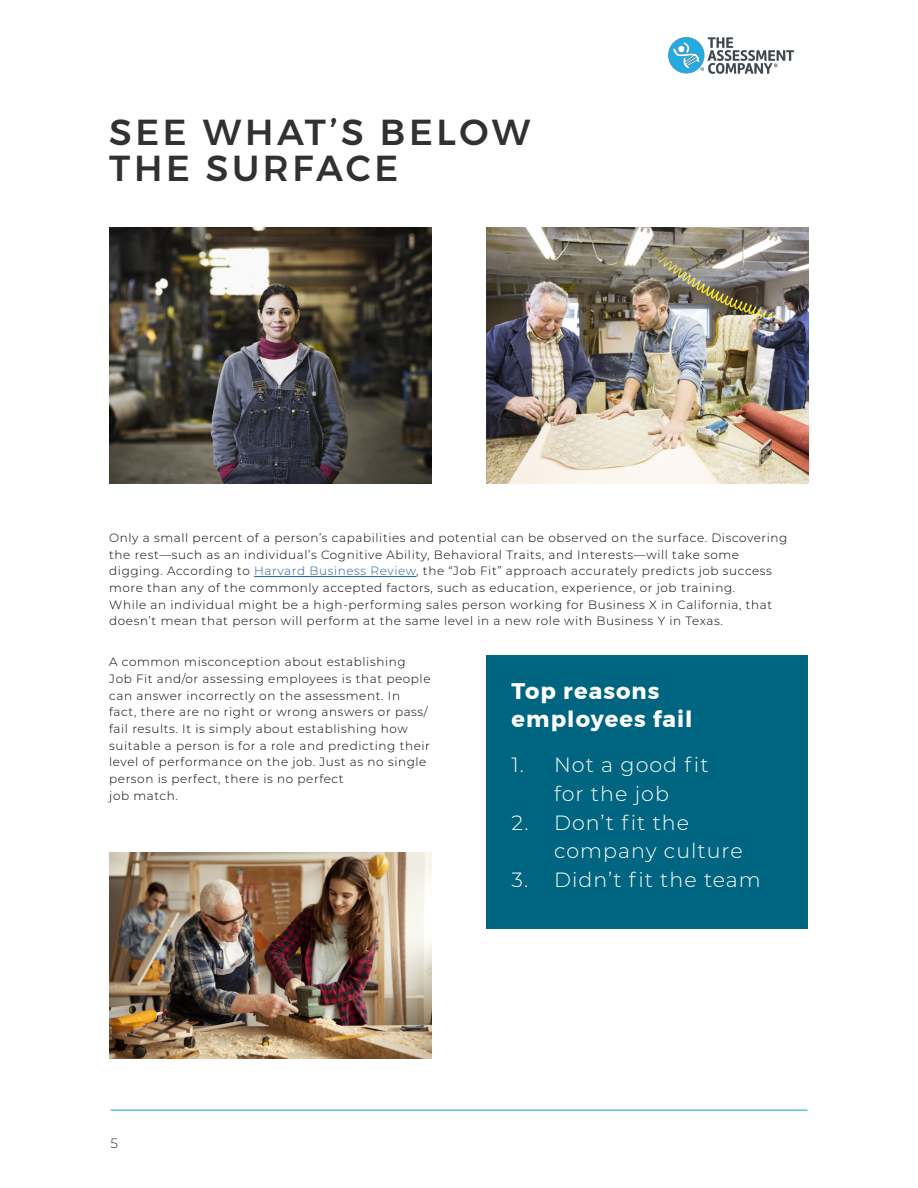
<style>
.page{position:relative;width:918px;height:1188px;background:#fff}
.page>*{position:absolute;margin:0;border:0;box-sizing:border-box;transform-origin:0 0}
.t1{font:500 36px/36px "Montserrat";letter-spacing:.1em;color:#323131}
.t2{font:700 22.5px/28.7px "Montserrat";letter-spacing:.05em;color:#fff}
.t3{font:300 20.55px/28.7px "Montserrat";letter-spacing:.05em;color:#fff;text-align:center}
.t4{font:300 13.5px "Montserrat";color:#323131}
.t5{font:300 12px/16.6px "Montserrat";letter-spacing:.05em;color:#000}
.s1{color:#215e9e}
</style>
<div class="page">
<hr style="left:111px;top:1110px;width:696px;height:1px;background:#00afb1">
<div style="left:486px;top:655px;width:322px;height:274px;background:#006580"></div>
<hr style="left:254px;top:576px;width:162px;height:1px;background:#215e9e">
<img style="left:109px;top:852px;width:323px;height:207px">
<img style="left:487px;top:227px;width:322px;height:256px">
<img style="left:109px;top:227px;width:322px;height:256px">
<img style="left:668px;top:37px;width:126px;height:37px">
<h1 class="t1" style="left:109px;top:114px;width:423px">SEE WHAT’S BELOW<br>THE SURFACE</h1>
<p class="t5" style="left:109px;top:529px;width:680px">Only a small percent of a person’s capabilities and potential can be observed on the surface. Discovering the rest—such as an individual’s Cognitive Ability, Behavioral Traits, and Interests—will take some digging. According to <span class="s1">Harvard Business Review</span>, the “Job Fit” approach accurately predicts job success more than any of the commonly accepted factors, such as education, experience, or job training.<br>While an individual might be a high-performing sales person working for Business X in California, that doesn’t mean that person will perform at the same level in a new role with Business Y in Texas.</p>
<p class="t5" style="left:109px;top:654px;width:323px">A common misconception about establishing Job Fit and/or assessing employees is that people can answer incorrectly on the assessment. In<br>fact, there are no right or wrong answers or pass/ fail results. It is simply about establishing how suitable a person is for a role and predicting their level of performance on the job. Just as no single person is perfect, there is no perfect<br>job match.</p>
<h2 class="t2" style="left:512px;top:677px;width:182px">Top reasons employees fail</h2>
<h3 class="t3" style="left:512px;top:750px;width:198px">1. Not a good fit for the job</h3>
<h3 class="t3" style="left:554px;top:807px;width:190px;text-align:left;text-indent:-43px">2. Don’t fit the company culture</h3>
<h3 class="t3" style="left:512px;top:865px;width:251px">3. Didn’t fit the team</h3>
<p class="t4" style="left:111px;top:1134px;width:9px">5</p>
</div>
